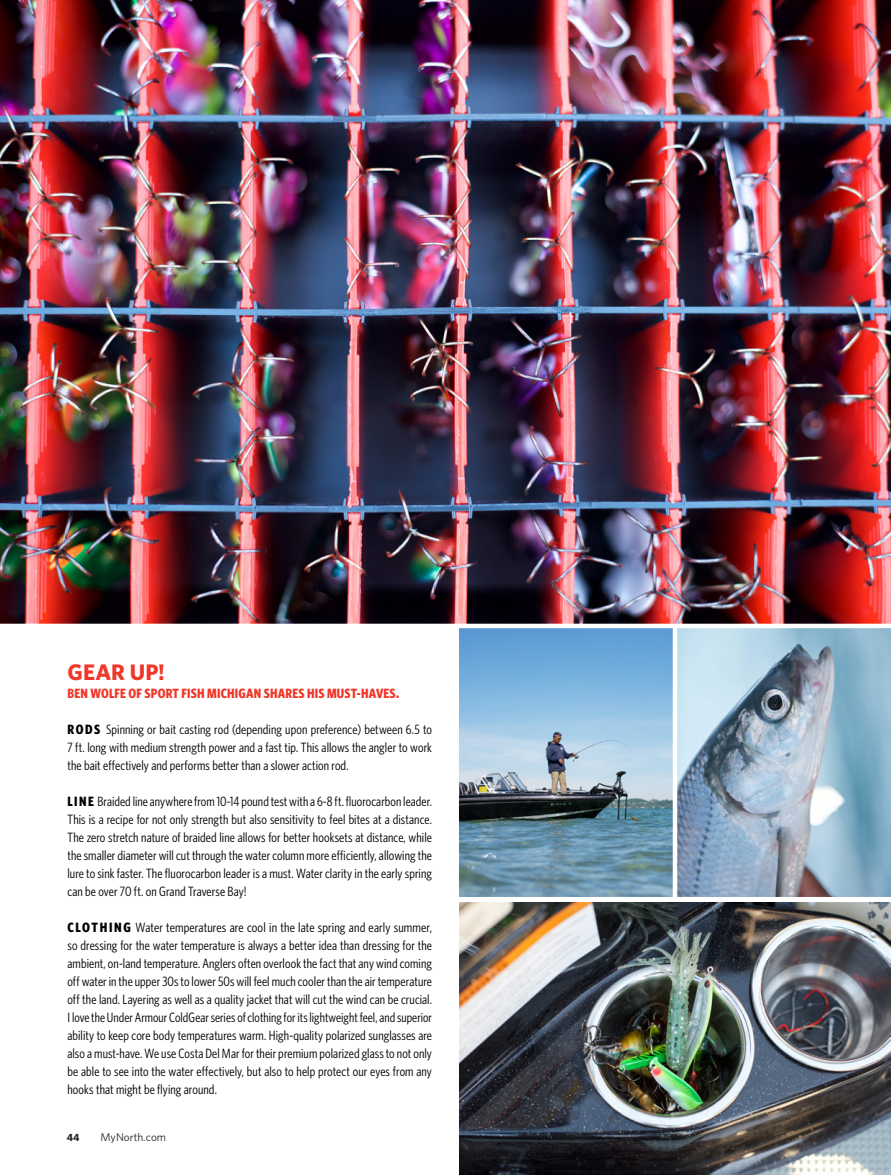
<style>
.page{position:relative;width:891px;height:1175px;background:#fff}
.page>*{position:absolute;margin:0;border:0;box-sizing:border-box;transform-origin:0 0}
.TVM-BiggerAside_Titl{font:700 22.5px "Whitney";letter-spacing:.01em;color:#ef382a}
.TVM_Aside{font:13.5px/18px "Whitney Condensed";letter-spacing:.01em;color:#010203;text-align:justify}
.TVM_Aside_headline{font:700 13.5px "Whitney Condensed";letter-spacing:.015em;color:#ef382a}
.t1{font:11.25px "Whitney";color:#231f20}
.t2{font:700 10.5px "Whitney";color:#231f20}
.s1{font-weight:700}
</style>
<div class="page">
<img style="left:459px;top:628px;width:432px;height:269px">
<img style="left:0;top:0;width:891px;height:623px">
<img style="left:459px;top:902px;width:432px;height:272px">
<hr style="left:673px;top:626px;width:4px;height:273px;background:#fff">
<p class="TVM-BiggerAside_Titl" style="left:68px;top:658px;width:99px">GEAR UP!</p>
<p class="TVM_Aside_headline" style="left:68px;top:685px;width:333px">BEN WOLFE OF SPORT FISH MICHIGAN SHARES HIS MUST-HAVES.</p>
<p class="TVM_Aside" style="left:68px;top:720px;width:366px"><span class="s1">RODS</span> Spinning or bait casting rod (depending upon preference) between 6.5 to 7 ft. long with medium strength power and a fast tip. This allows the angler to work the bait effectively and performs better than a slower action rod.</p>
<p class="TVM_Aside" style="left:68px;top:792px;width:366px"><span class="s1">LINE</span> Braided line anywhere from 10-14 pound test with a 6-8 ft. fluorocarbon leader.<br>This is a recipe for not only strength but also sensitivity to feel bites at a distance.<br>The zero stretch nature of braided line allows for better hooksets at distance, while the smaller diameter will cut through the water column more efficiently, allowing the lure to sink faster. The fluorocarbon leader is a must. Water clarity in the early spring can be over 70 ft. on Grand Traverse Bay!</p>
<p class="TVM_Aside" style="left:68px;top:918px;width:366px"><span class="s1">CLOTHING</span> Water temperatures are cool in the late spring and early summer, so dressing for the water temperature is always a better idea than dressing for the ambient, on-land temperature. Anglers often overlook the fact that any wind coming off water in the upper 30s to lower 50s will feel much cooler than the air temperature off the land. Layering as well as a quality jacket that will cut the wind can be crucial.<br>I love the Under Armour ColdGear series of clothing for its lightweight feel, and superior ability to keep core body temperatures warm. High-quality polarized sunglasses are also a must-have. We use Costa Del Mar for their premium polarized glass to not only be able to see into the water effectively, but also to help protect our eyes from any hooks that might be flying around.</p>
<p class="t2" style="left:67px;top:1131px;width:14px">44</p>
<p class="t1" style="left:100px;top:1130px;width:67px">MyNorth.com</p>
</div>
